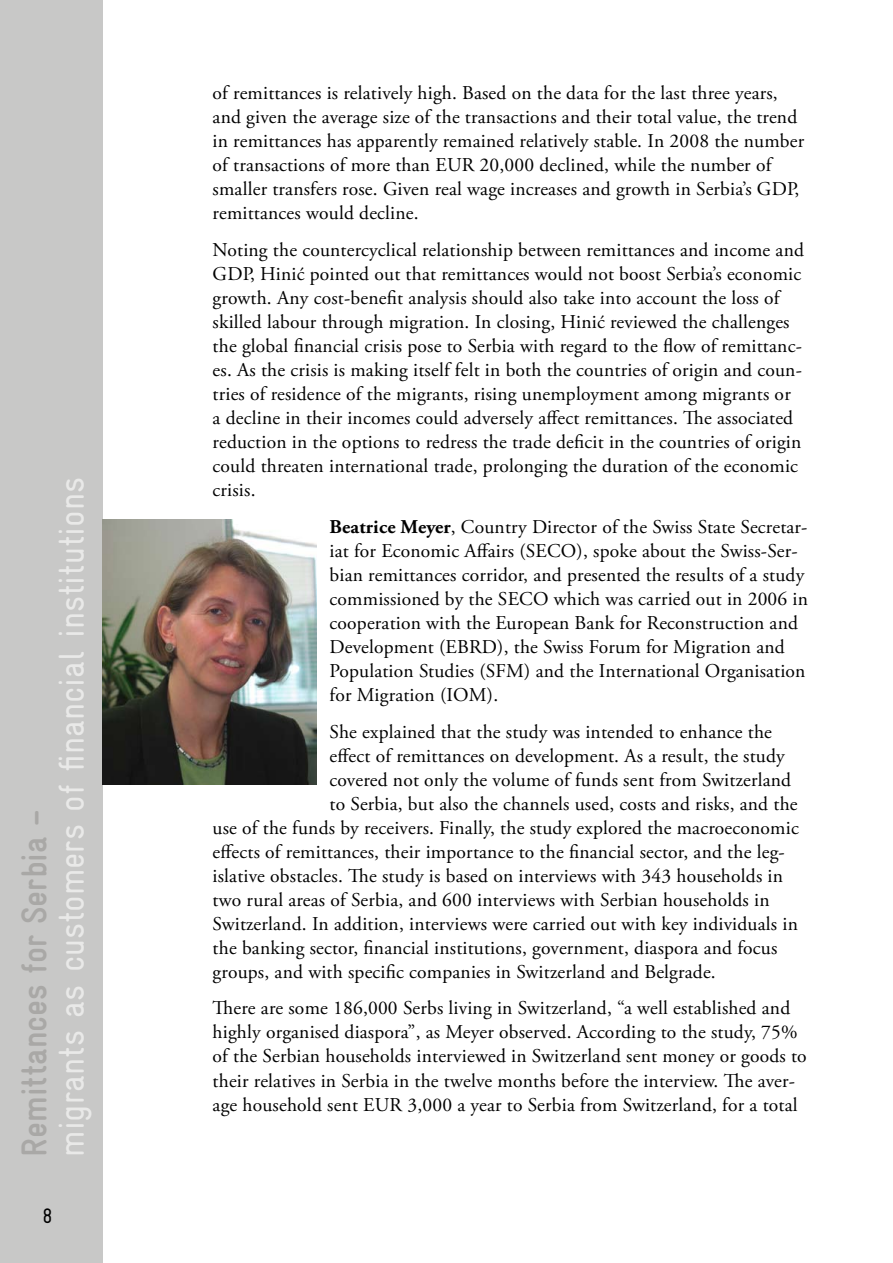
<style>
.page{position:relative;width:893px;height:1263px;background:#fff}
.page>*{position:absolute;margin:0;border:0;box-sizing:border-box;transform-origin:0 0}
.t1{font:condensed 36px "Gravur";color:#e9e9e8}
.t2{font:700 condensed 36px "Gravur";color:#a9a8a6}
.t3{font:condensed 21px "Gravur";color:#000}
.t4{font:19.5px/24px "Adobe Garamond Pro";letter-spacing:.01em;color:#000}
.s1{font-weight:700}
</style>
<div class="page">
<div style="left:0;top:0;width:102px;height:1263px;background:#c8c8c7"></div>
<img style="left:102px;top:520px;width:215px;height:264px">
<h1 class="t2" style="left:14px;top:1157px;width:349px;rotate:-90deg">Remittances for Serbia –</h1>
<h1 class="t1" style="left:52px;top:1157px;width:681px;rotate:-90deg">migrants as customers of financial institutions</h1>
<p class="t3" style="left:43px;top:1204px;width:12px">8</p>
<p class="t4" style="left:213px;top:82px;width:593px">of remittances is relatively high. Based on the data for the last three years, and given the average size of the transactions and their total value, the trend in remittances has apparently remained relatively stable. In 2008 the number of transactions of more than EUR 20,000 declined, while the number of smaller transfers rose. Given real wage increases and growth in Serbia’s GDP, remittances would decline.</p>
<p class="t4" style="left:213px;top:238px;width:593px">Noting the countercyclical relationship between remittances and income and GDP, Hinić pointed out that remittances would not boost Serbia’s economic growth. Any cost-benefit analysis should also take into account the loss of skilled labour through migration. In closing, Hinić reviewed the challenges the global financial crisis pose to Serbia with regard to the flow of remittanc&shy;es. As the crisis is making itself felt in both the countries of origin and coun&shy;tries of residence of the migrants, rising unemployment among migrants or<br>a decline in their incomes could adversely affect remittances. The associated reduction in the options to redress the trade deficit in the countries of origin could threaten international trade, prolonging the duration of the economic crisis.</p>
<p class="t4" style="left:330px;top:515px;width:480px"><span class="s1">Beatrice Meyer</span>, Country Director of the Swiss State Secretar&shy;iat for Economic Affairs (SECO), spoke about the Swiss-Ser&shy;bian remittances corridor, and presented the results of a study commissioned by the SECO which was carried out in 2006 in cooperation with the European Bank for Reconstruction and Development (EBRD), the Swiss Forum for Migration and Population Studies (SFM) and the International Organisation for Migration (IOM).</p>
<p class="t4" style="left:330px;top:720px;width:444px">She explained that the study was intended to enhance the</p>
<p class="t4" style="left:330px;top:744px;width:457px">effect of remittances on development. As a result, the study</p>
<p class="t4" style="left:330px;top:768px;width:463px">covered not only the volume of funds sent from Switzerland</p>
<p class="t4" style="left:330px;top:792px;width:470px">to Serbia, but also the channels used, costs and risks, and the</p>
<p class="t4" style="left:213px;top:816px;width:588px">use of the funds by receivers. Finally, the study explored the macroeconomic</p>
<p class="t4" style="left:213px;top:840px;width:574px">effects of remittances, their importance to the financial sector, and the leg-</p>
<p class="t4" style="left:213px;top:864px;width:572px">islative obstacles. The study is based on interviews with 343 households in</p>
<p class="t4" style="left:213px;top:888px;width:558px">two rural areas of Serbia, and 600 interviews with Serbian households in</p>
<p class="t4" style="left:213px;top:912px;width:587px">Switzerland. In addition, interviews were carried out with key individuals in</p>
<p class="t4" style="left:213px;top:936px;width:566px">the banking sector, financial institutions, government, diaspora and focus</p>
<p class="t4" style="left:213px;top:960px;width:505px">groups, and with specific companies in Switzerland and Belgrade.</p>
<p class="t4" style="left:213px;top:997px;width:596px">There are some 186,000 Serbs living in Switzerland, “a well established and highly organised diaspora”, as Meyer observed. According to the study, 75% of the Serbian households interviewed in Switzerland sent money or goods to their relatives in Serbia in the twelve months before the interview. The aver&shy;age household sent EUR 3,000 a year to Serbia from Switzerland, for a total</p>
</div>
